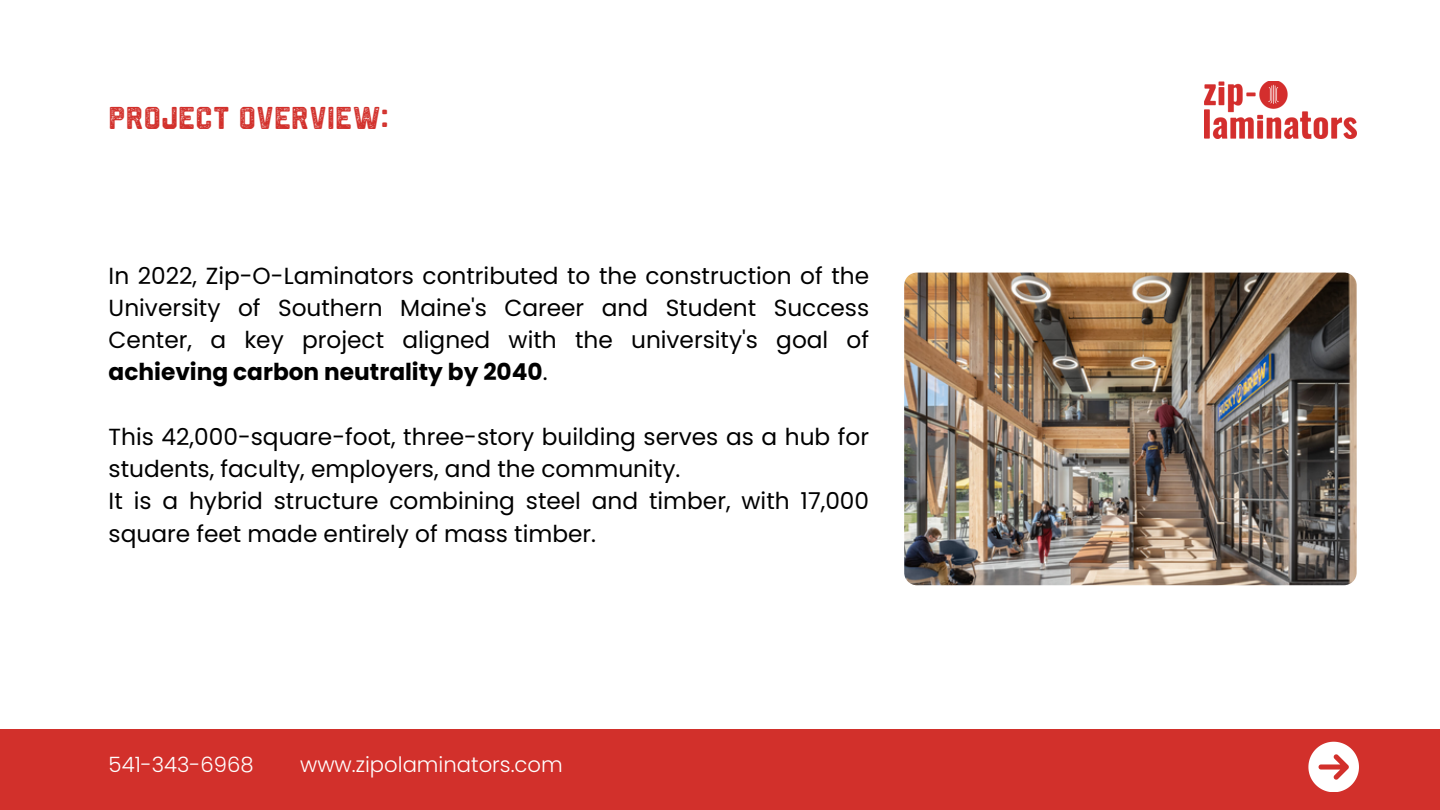
<style>
.page{position:relative;width:1440px;height:810px;background:#fff}
.page>*{position:absolute;margin:0;border:0;box-sizing:border-box;transform-origin:0 0}
.t1{font:31.5px "Northwest Round Textured";color:#d2302b}
.t2{font:23.3px/32.2px "Poppins";color:#000}
.t3{font:300 21.2px "Poppins";color:#fff}
.s1{font-weight:700}
</style>
<div class="page">
<img style="left:1204px;top:81px;width:152px;height:58px">
<img style="left:904px;top:273px;width:452px;height:312px;border-radius:13px">
<div style="left:0;top:729px;width:1440px;height:81px;background:#d2302b"></div>
<svg style="left:1308px;top:742px;width:51px;height:50px"></svg>
<p class="t1" style="left:109px;top:105px;width:282px">PROJECT OVERVIEW:</p>
<p class="t2" style="left:109px;top:259px;width:762px;text-align:justify">In 2022, Zip-O-Laminators contributed to the construction of the University of Southern Maine's Career and Student Success Center, a key project aligned with the university's goal of <span class="s1">achieving carbon neutrality by 2040</span>.</p>
<p class="t2" style="left:109px;top:421px;width:762px">This 42,000-square-foot, three-story building serves as a hub for students, faculty, employers, and the community.</p>
<p class="t2" style="left:109px;top:485px;width:762px">It is a hybrid structure combining steel and timber, with 17,000 square feet made entirely of mass timber.</p>
<p class="t3" style="left:109px;top:750px;width:147px">541-343-6968</p>
<p class="t3" style="left:300px;top:750px;width:264px">www.zipolaminators.com</p>
</div>
